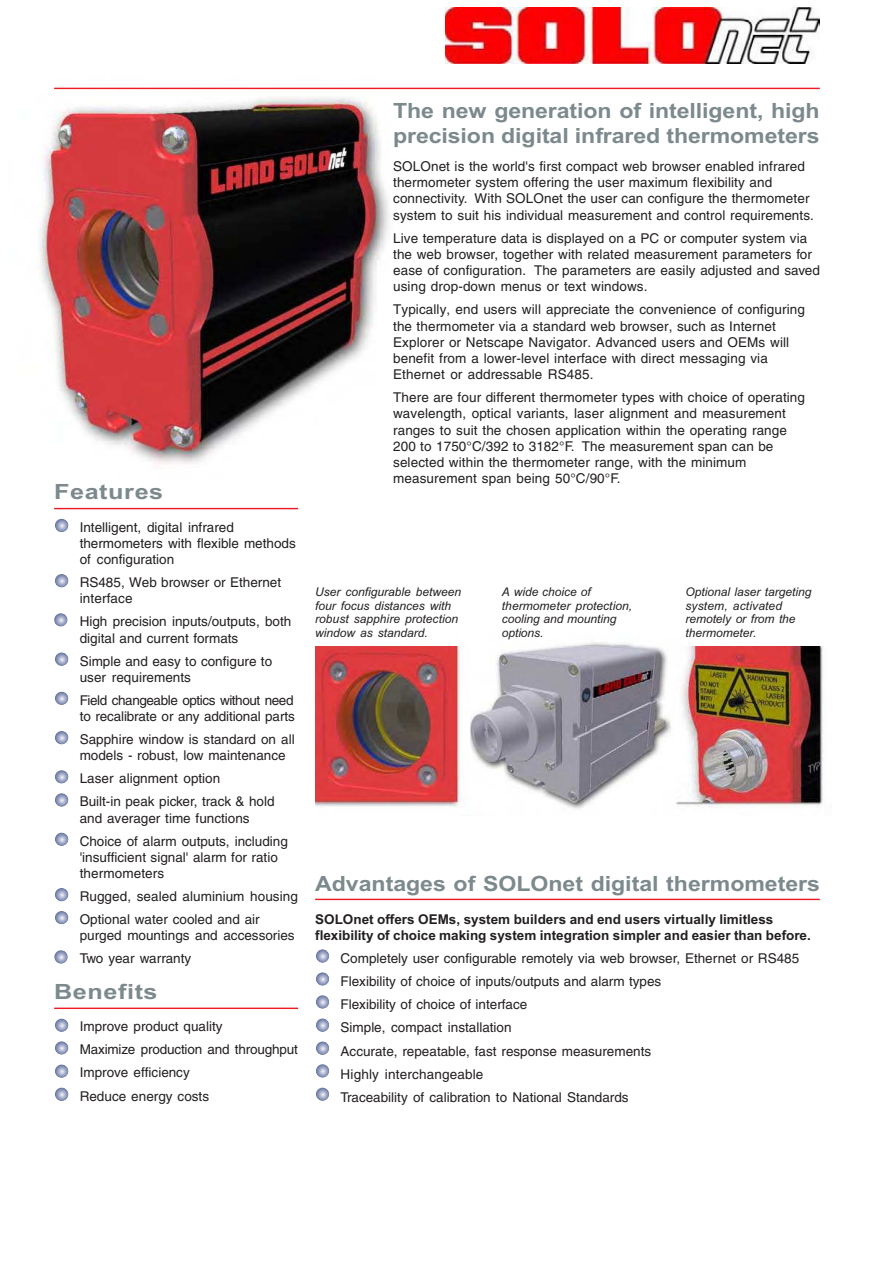
<style>
.page{position:relative;width:893px;height:1263px;background:#fff}
.page>*{position:absolute;margin:0;border:0;box-sizing:border-box;transform-origin:0 0}
.t1{font:700 21px/25.2px "Arial";letter-spacing:-.005em;color:#7c898d;scale:1.1 1}
.t2{font:700 21px "Arial";letter-spacing:.025em;color:#7c898d;scale:1.2 1}
.t3{font:13.5px/16.2px "Helvetica";letter-spacing:.01em;color:#231f20}
.t4{font:700 13.5px/16.2px "Arial";color:#231f20}
.t5{font:13.5px/16.2px "Helvetica";letter-spacing:-.02em;color:#231f20}
.t6{font:italic 12px/13.5px "Arial";color:#231f20}
</style>
<div class="page">
<img style="left:40px;top:87px;width:397px;height:377px">
<hr style="left:54px;top:88px;width:766px;height:1px;background:#ed1c24">
<hr style="left:54px;top:508px;width:244px;height:1px;background:#ed1c24">
<svg style="left:55px;top:519px;width:13px;height:13px"></svg>
<svg style="left:55px;top:574px;width:13px;height:13px"></svg>
<svg style="left:54px;top:613px;width:13px;height:13px"></svg>
<svg style="left:55px;top:652px;width:13px;height:14px"></svg>
<svg style="left:55px;top:692px;width:13px;height:13px"></svg>
<svg style="left:55px;top:731px;width:13px;height:13px"></svg>
<svg style="left:55px;top:770px;width:13px;height:13px"></svg>
<svg style="left:55px;top:793px;width:13px;height:13px"></svg>
<svg style="left:55px;top:833px;width:13px;height:13px"></svg>
<svg style="left:55px;top:888px;width:13px;height:13px"></svg>
<svg style="left:55px;top:911px;width:13px;height:13px"></svg>
<hr style="left:315px;top:899px;width:505px;height:1px;background:#ed1c24">
<svg style="left:316px;top:949px;width:13px;height:13px"></svg>
<svg style="left:316px;top:972px;width:13px;height:13px"></svg>
<svg style="left:316px;top:995px;width:13px;height:13px"></svg>
<svg style="left:316px;top:1018px;width:13px;height:14px"></svg>
<svg style="left:316px;top:1041px;width:13px;height:14px"></svg>
<svg style="left:316px;top:1064px;width:13px;height:13px"></svg>
<svg style="left:316px;top:1088px;width:13px;height:13px"></svg>
<hr style="left:54px;top:1007px;width:244px;height:2px;background:#ed1c24">
<svg style="left:55px;top:1019px;width:13px;height:13px"></svg>
<svg style="left:55px;top:1041px;width:13px;height:13px"></svg>
<svg style="left:55px;top:1064px;width:13px;height:14px"></svg>
<svg style="left:55px;top:1088px;width:13px;height:13px"></svg>
<img style="left:470px;top:642px;width:201px;height:167px">
<img style="left:315px;top:646px;width:151px;height:161px">
<img style="left:676px;top:646px;width:147px;height:162px">
<img style="left:446px;top:8px;width:374px;height:56px">
<svg style="left:54px;top:950px;width:14px;height:13px"></svg>
<h1 class="t2" style="left:54px;top:483px;width:92px">Features</h1>
<p class="t3" style="left:80px;top:520px;width:218px">Intelligent, digital infrared thermometers with flexible methods of configuration</p>
<p class="t3" style="left:80px;top:575px;width:203px">RS485, Web browser or Ethernet interface</p>
<p class="t3" style="left:80px;top:615px;width:213px">High precision inputs/outputs, both digital and current formats</p>
<p class="t3" style="left:80px;top:654px;width:194px">Simple and easy to configure to user requirements</p>
<p class="t5" style="left:80px;top:693px;width:217px">Field changeable optics without need to recalibrate or any additional parts</p>
<p class="t3" style="left:80px;top:732px;width:216px">Sapphire window is standard on all models - robust, low maintenance</p>
<p class="t3" style="left:80px;top:768px;width:196px;line-height:23.1px">Laser alignment option<br>Built-in peak picker, track &amp; hold</p>
<p class="t3" style="left:80px;top:807px;width:210px;line-height:23.1px">and averager time functions<br>Choice of alarm outputs, including</p>
<p class="t3" style="left:80px;top:850px;width:200px">'insufficient signal' alarm for ratio thermometers</p>
<p class="t3" style="left:80px;top:886px;width:220px;line-height:23.1px">Rugged, sealed aluminium housing<br>Optional water cooled and air</p>
<p class="t3" style="left:80px;top:925px;width:216px;line-height:23.1px">purged mountings and accessories<br>Two year warranty</p>
<h1 class="t2" style="left:54px;top:983px;width:88px">Benefits</h1>
<p class="t3" style="left:80px;top:1016px;width:220px;line-height:23.1px">Improve product quality<br>Maximize production and throughput<br>Improve efficiency<br>Reduce energy costs</p>
<h1 class="t1" style="left:393px;top:100px;width:389px">The new generation of intelligent, high precision digital infrared thermometers</h1>
<p class="t3" style="left:393px;top:159px;width:422px">SOLOnet is the world's first compact web browser enabled infrared thermometer system offering the user maximum flexibility and connectivity. With SOLOnet the user can configure the thermometer system to suit his individual measurement and control requirements.</p>
<p class="t3" style="left:393px;top:231px;width:428px">Live temperature data is displayed on a PC or computer system via the web browser, together with related measurement parameters for ease of configuration. The parameters are easily adjusted and saved using drop-down menus or text windows.</p>
<p class="t3" style="left:393px;top:303px;width:413px">Typically, end users will appreciate the convenience of configuring the thermometer via a standard web browser, such as Internet Explorer or Netscape Navigator. Advanced users and OEMs will benefit from a lower-level interface with direct messaging via Ethernet or addressable RS485.</p>
<p class="t3" style="left:393px;top:391px;width:413px">There are four different thermometer types with choice of operating wavelength, optical variants, laser alignment and measurement ranges to suit the chosen application within the operating range 200 to 1750°C/392 to 3182°F. The measurement span can be selected within the thermometer range, with the minimum measurement span being 50°C/90°F.</p>
<p class="t6" style="left:315px;top:586px;width:148px">User configurable between four focus distances with robust sapphire protection window as standard.</p>
<p class="t6" style="left:685px;top:586px;width:128px">Optional laser targeting system, activated remotely or from the thermometer.</p>
<p class="t6" style="left:502px;top:586px;width:132px">A wide choice of thermometer protection, cooling and mounting options.</p>
<h1 class="t1" style="left:315px;top:872px;width:460px">Advantages of SOLOnet digital thermometers</h1>
<p class="t4" style="left:315px;top:912px;width:497px">SOLOnet offers OEMs, system builders and end users virtually limitless flexibility of choice making system integration simpler and easier than before.</p>
<p class="t3" style="left:341px;top:948px;width:460px;line-height:23.1px">Completely user configurable remotely via web browser, Ethernet or RS485<br>Flexibility of choice of inputs/outputs and alarm types<br>Flexibility of choice of interface<br>Simple, compact installation<br>Accurate, repeatable, fast response measurements<br>Highly interchangeable<br>Traceability of calibration to National Standards</p>
</div>
